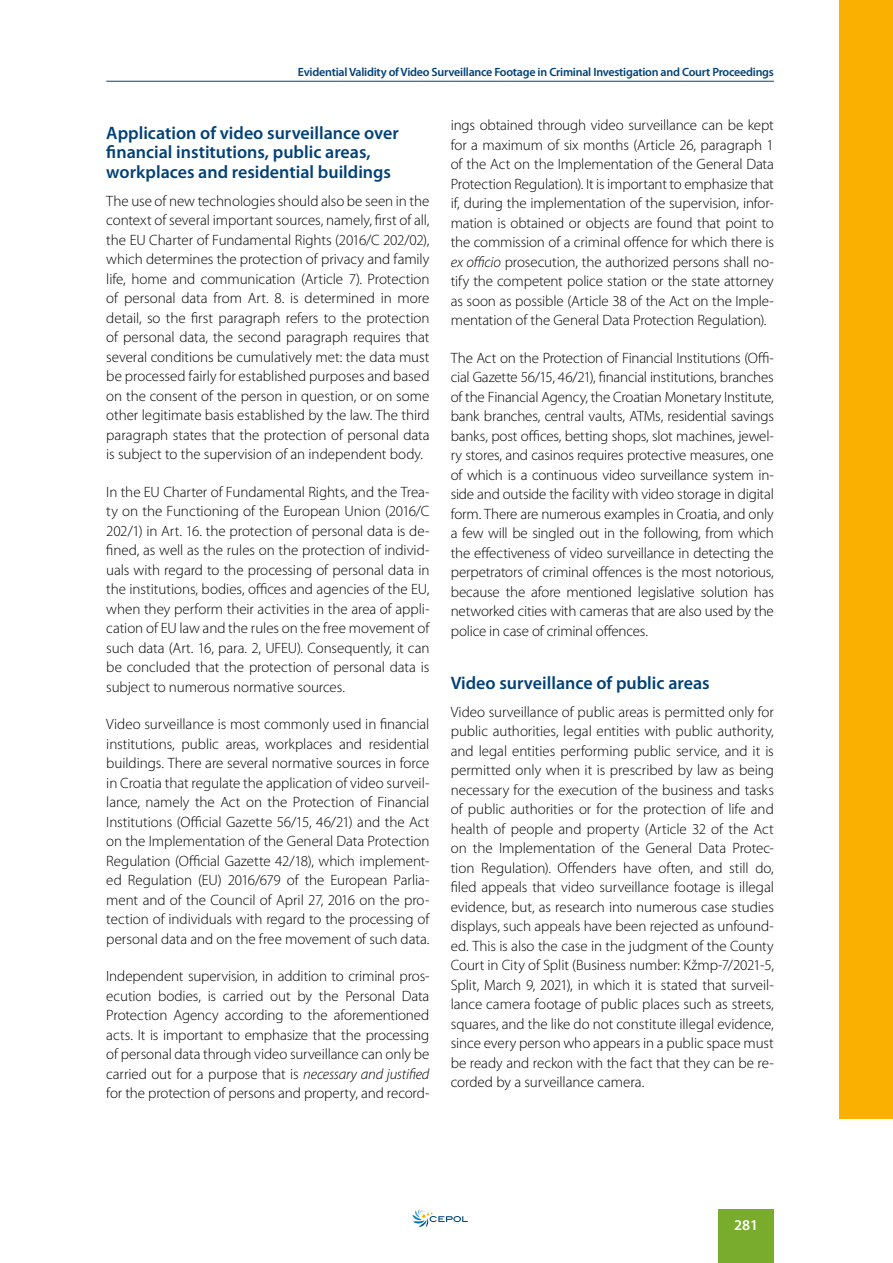
<style>
.page{position:relative;width:893px;height:1263px;background:#fff}
.page>*{position:absolute;margin:0;border:0;box-sizing:border-box;transform-origin:0 0}
.t1{font:600 18px/19.5px "Myriad Pro";color:#004177}
.t2{font:300 15px/19.5px "Myriad Pro";letter-spacing:-.005em;color:#000;text-align:justify}
.t3{font:600 15px "Myriad Pro";color:#fff}
.t4{font:600 12px "Myriad Pro";letter-spacing:-.02em;color:#004177}
.s1{font-style:italic}
</style>
<div class="page">
<div style="left:839px;top:0;width:54px;height:1118px;background:#f9b000"></div>
<svg style="left:412px;top:1209px;width:56px;height:18px"></svg>
<div style="left:719px;top:1210px;width:55px;height:53px;background:#79ac2c"></div>
<hr style="left:106px;top:81px;width:668px;height:1px;background:#004177">
<p class="t4" style="left:298px;top:65px;width:477px">Evidential Validity of Video Surveillance Footage in Criminal Investigation and Court Proceedings</p>
<p class="t1" style="left:106px;top:123px;width:294px">Application of video surveillance over financial institutions, public areas, workplaces and residential buildings</p>
<p class="t2" style="left:106px;top:191px;width:325px">The use of new technologies should also be seen in the context of several important sources, namely, first of all, the EU Charter of Fundamental Rights (2016/C 202/02), which determines the protection of privacy and family life, home and communication (Article 7). Protection of personal data from Art. 8. is determined in more detail, so the first paragraph refers to the protection of personal data, the second paragraph requires that several conditions be cumulatively met: the data must be processed fairly for established purposes and based on the consent of the person in question, or on some other legitimate basis established by the law. The third paragraph states that the protection of personal data is subject to the supervision of an independent body.</p>
<p class="t2" style="left:106px;top:482px;width:325px">In the EU Charter of Fundamental Rights, and the Trea&shy;ty on the Functioning of the European Union (2016/C 202/1) in Art. 16. the protection of personal data is de&shy;fined, as well as the rules on the protection of individ&shy;uals with regard to the processing of personal data in the institutions, bodies, offices and agencies of the EU, when they perform their activities in the area of appli&shy;cation of EU law and the rules on the free movement of such data (Art. 16, para. 2, UFEU). Consequently, it can be concluded that the protection of personal data is subject to numerous normative sources.</p>
<p class="t2" style="left:106px;top:715px;width:325px">Video surveillance is most commonly used in financial institutions, public areas, workplaces and residential buildings. There are several normative sources in force in Croatia that regulate the application of video surveil&shy;lance, namely the Act on the Protection of Financial Institutions (Official Gazette 56/15, 46/21) and the Act on the Implementation of the General Data Protection Regulation (Official Gazette 42/18), which implement&shy;ed Regulation (EU) 2016/679 of the European Parlia&shy;ment and of the Council of April 27, 2016 on the pro&shy;tection of individuals with regard to the processing of personal data and on the free movement of such data.</p>
<p class="t2" style="left:106px;top:967px;width:325px">Independent supervision, in addition to criminal pros&shy;ecution bodies, is carried out by the Personal Data Protection Agency according to the aforementioned acts. It is important to emphasize that the processing of personal data through video surveillance can only be carried out for a purpose that is <span class="s1">necessary and justified </span>for the protection of persons and property, and record-</p>
<p class="t2" style="left:451px;top:116px;width:325px">ings obtained through video surveillance can be kept for a maximum of six months (Article 26, paragraph 1 of the Act on the Implementation of the General Data Protection Regulation). It is important to emphasize that if, during the implementation of the supervision, infor&shy;mation is obtained or objects are found that point to the commission of a criminal offence for which there is <span class="s1">ex officio</span> prosecution, the authorized persons shall no&shy;tify the competent police station or the state attorney as soon as possible (Article 38 of the Act on the Imple&shy;mentation of the General Data Protection Regulation).</p>
<p class="t2" style="left:451px;top:348px;width:325px">The Act on the Protection of Financial Institutions (Offi&shy;cial Gazette 56/15, 46/21), financial institutions, branches of the Financial Agency, the Croatian Monetary Institute, bank branches, central vaults, ATMs, residential savings banks, post offices, betting shops, slot machines, jewel&shy;ry stores, and casinos requires protective measures, one of which is a continuous video surveillance system in&shy;side and outside the facility with video storage in digital form. There are numerous examples in Croatia, and only a few will be singled out in the following, from which the effectiveness of video surveillance in detecting the perpetrators of criminal offences is the most notorious, because the afore mentioned legislative solution has networked cities with cameras that are also used by the police in case of criminal offences.</p>
<p class="t1" style="left:451px;top:673px;width:260px">Video surveillance of public areas</p>
<p class="t2" style="left:451px;top:702px;width:325px">Video surveillance of public areas is permitted only for public authorities, legal entities with public authority, and legal entities performing public service, and it is permitted only when it is prescribed by law as being necessary for the execution of the business and tasks of public authorities or for the protection of life and health of people and property (Article 32 of the Act on the Implementation of the General Data Protec&shy;tion Regulation). Offenders have often, and still do, filed appeals that video surveillance footage is illegal evidence, but, as research into numerous case studies displays, such appeals have been rejected as unfound&shy;ed. This is also the case in the judgment of the County Court in City of Split (Business number: Kžmp-7/2021-5, Split, March 9, 2021), in which it is stated that surveil&shy;lance camera footage of public places such as streets, squares, and the like do not constitute illegal evidence, since every person who appears in a public space must be ready and reckon with the fact that they can be re&shy;corded by a surveillance camera.</p>
<p class="t3" style="left:734px;top:1216px;width:26px">281</p>
</div>
